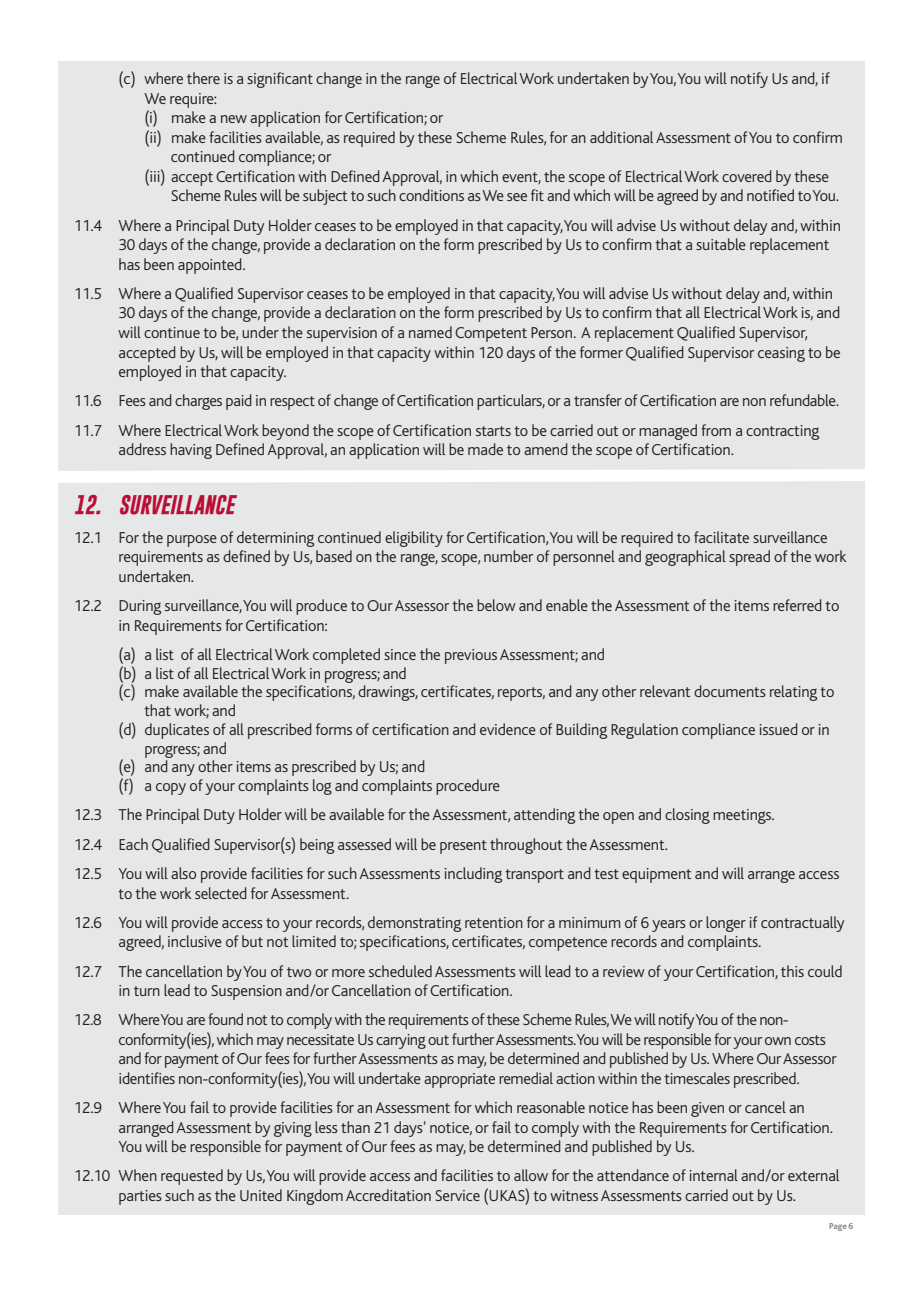
<style>
.page{position:relative;width:919px;height:1289px;background:#fff}
.page>*{position:absolute;margin:0;border:0;box-sizing:border-box;transform-origin:0 0}
.t1{font:italic 700 19.5px "Gobold";color:#b90f36}
.t2{font:300 16.5px/19.5px "Bliss";letter-spacing:-.01em;color:#231f20}
.t3{font:300 16.5px/29.2px "Bliss";letter-spacing:-.03em;color:#231f20}
.t4{font:700 9px "Bliss";color:#808285}
</style>
<div class="page">
<div style="left:58px;top:61px;width:806px;height:547px;background:#e6e7e9"></div>
<div style="left:58px;top:593px;width:806px;height:621px;background:#e6e7e9"></div>
<svg style="left:58px;top:463px;width:807px;height:26px"></svg>
<p class="t2" style="left:119px;top:71px;width:712px">(c) where there is a significant change in the range of Electrical Work undertaken by You, You will notify Us and, if</p>
<p class="t2" style="left:144px;top:90px;width:74px">We require:</p>
<p class="t2" style="left:144px;top:110px;width:300px">(i) make a new application for Certification; or</p>
<p class="t2" style="left:144px;top:129px;width:699px">(ii) make facilities available, as required by these Scheme Rules, for an additional Assessment of You to confirm</p>
<p class="t2" style="left:171px;top:149px;width:162px">continued compliance; or</p>
<p class="t2" style="left:144px;top:168px;width:686px">(iii) accept Certification with Defined Approval, in which event, the scope of Electrical Work covered by these</p>
<p class="t2" style="left:171px;top:188px;width:669px">Scheme Rules will be subject to such conditions as We see fit and which will be agreed by and notified to You.</p>
<p class="t2" style="left:118px;top:217px;width:724px;text-indent:-45px">11.4 Where a Principal Duty Holder ceases to be employed in that capacity, You will advise Us without delay and, within<br>30 days of the change, provide a declaration on the form prescribed by Us to confirm that a suitable replacement has been appointed.</p>
<p class="t2" style="left:118px;top:285px;width:723px;text-indent:-45px">11.5 Where a Qualified Supervisor ceases to be employed in that capacity, You will advise Us without delay and, within 30 days of the change, provide a declaration on the form prescribed by Us to confirm that all Electrical Work is, and will continue to be, under the supervision of a named Competent Person. A replacement Qualified Supervisor, accepted by Us, will be employed in that capacity within 120 days of the former Qualified Supervisor ceasing to be employed in that capacity.</p>
<p class="t2" style="left:74px;top:388px;width:766px;line-height:29.2px">11.6 Fees and charges paid in respect of change of Certification particulars, or a transfer of Certification are non refundable.<br>11.7 Where Electrical Work beyond the scope of Certification starts to be carried out or managed from a contracting</p>
<p class="t2" style="left:118px;top:441px;width:617px">address having Defined Approval, an application will be made to amend the scope of Certification.</p>
<p class="t1" style="left:74px;top:495px;width:162px">12. SURVEILLANCE</p>
<p class="t2" style="left:118px;top:529px;width:729px;text-indent:-45px">12.1 For the purpose of determining continued eligibility for Certification, You will be required to facilitate surveillance requirements as defined by Us, based on the range, scope, number of personnel and geographical spread of the work undertaken.</p>
<p class="t2" style="left:118px;top:597px;width:722px;text-indent:-45px">12.2 During surveillance, You will produce to Our Assessor the below and enable the Assessment of the items referred to in Requirements for Certification:</p>
<p class="t2" style="left:119px;top:646px;width:488px">(a) a list of all Electrical Work completed since the previous Assessment; and</p>
<p class="t2" style="left:119px;top:665px;width:290px">(b) a list of all Electrical Work in progress; and</p>
<p class="t2" style="left:119px;top:683px;width:717px">(c) make available the specifications, drawings, certificates, reports, and any other relevant documents relating to</p>
<p class="t2" style="left:144px;top:702px;width:93px">that work; and</p>
<p class="t2" style="left:119px;top:721px;width:712px">(d) duplicates of all prescribed forms of certification and evidence of Building Regulation compliance issued or in</p>
<p class="t2" style="left:144px;top:740px;width:84px">progress; and</p>
<p class="t2" style="left:119px;top:758px;width:308px">(e) and any other items as prescribed by Us; and</p>
<p class="t2" style="left:119px;top:777px;width:383px">(f) a copy of your complaints log and complaints procedure</p>
<p class="t2" style="left:74px;top:802px;width:767px;line-height:29.2px">12.3 The Principal Duty Holder will be available for the Assessment, attending the open and closing meetings.<br>12.4 Each Qualified Supervisor(s) being assessed will be present throughout the Assessment.<br>12.5 You will also provide facilities for such Assessments including transport and test equipment and will arrange access</p>
<p class="t2" style="left:74px;top:880px;width:772px;line-height:29.2px;text-indent:45px">to the work selected for Assessment.<br>12.6 You will provide access to your records, demonstrating retention for a minimum of 6 years or longer if contractually</p>
<p class="t2" style="left:74px;top:928px;width:770px;line-height:29.2px;text-indent:45px">agreed, inclusive of but not limited to; specifications, certificates, competence records and complaints.<br>12.7 The cancellation by You of two or more scheduled Assessments will lead to a review of your Certification, this could</p>
<p class="t3" style="left:74px;top:977px;width:716px;text-indent:45px">in turn lead to Suspension and/or Cancellation of Certification.<br>12.8 Where You are found not to comply with the requirements of these Scheme Rules, We will notify You of the non-</p>
<p class="t2" style="left:118px;top:1031px;width:719px">conformity(ies), which may necessitate Us carrying out further Assessments. You will be responsible for your own costs and for payment of Our fees for further Assessments as may, be determined and published by Us. Where Our Assessor identifies non-conformity(ies), You will undertake appropriate remedial action within the timescales prescribed.</p>
<p class="t2" style="left:118px;top:1099px;width:715px;text-indent:-45px">12.9 Where You fail to provide facilities for an Assessment for which reasonable notice has been given or cancel an arranged Assessment by giving less than 21 days' notice, or fail to comply with the Requirements for Certification.<br>You will be responsible for payment of Our fees as may, be determined and published by Us.</p>
<p class="t2" style="left:74px;top:1167px;width:767px;text-align:center">12.10 When requested by Us, You will provide access and facilities to allow for the attendance of internal and/or external parties such as the United Kingdom Accreditation Service (UKAS) to witness Assessments carried out by Us.</p>
<p class="t4" style="left:829px;top:1222px;width:26px">Page 6</p>
</div>
